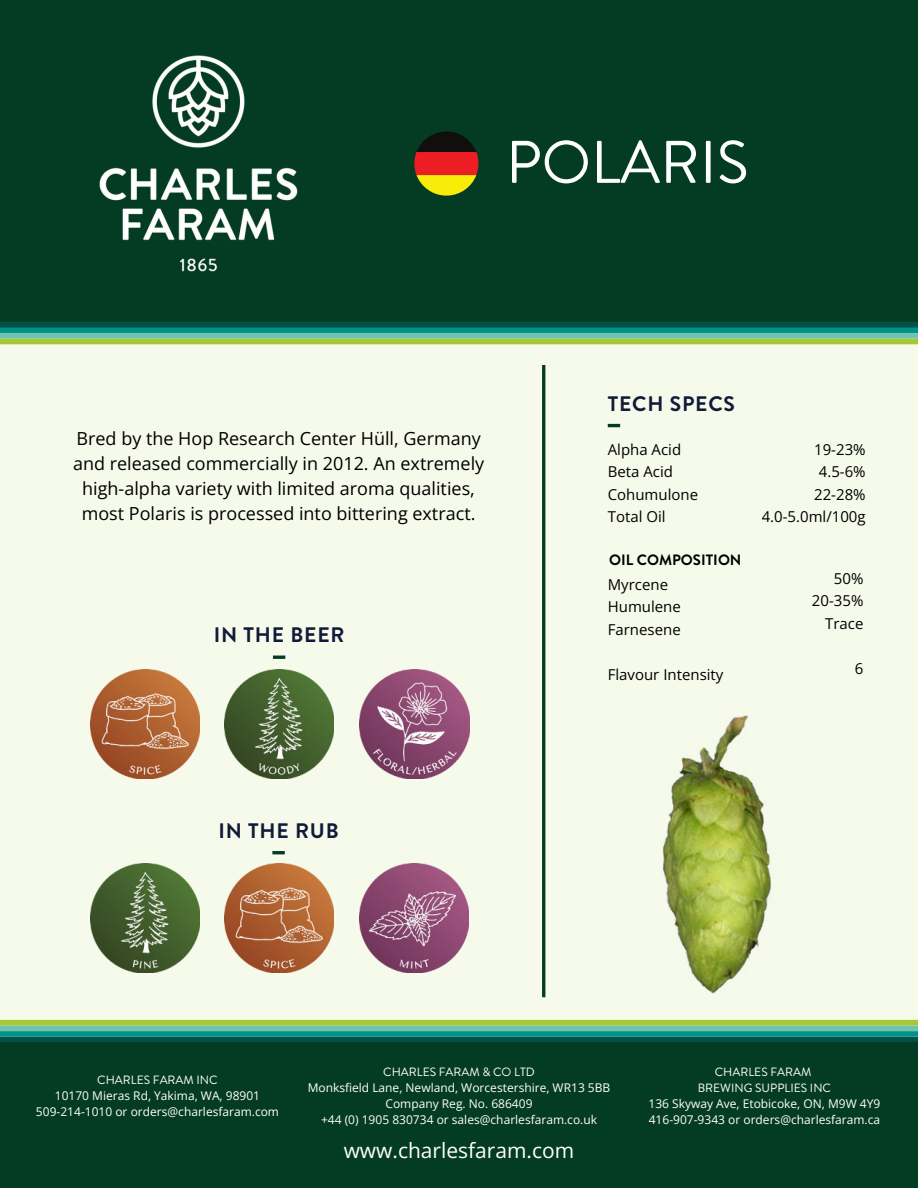
<style>
.page{position:relative;width:918px;height:1188px;background:#f6faeb}
.page>*{position:absolute;margin:0;border:0;box-sizing:border-box;transform-origin:0 0}
.t1{font:60px "Brandon Grotesque";color:#fff}
.t2{font:700 21px "Brandon Grotesque";letter-spacing:.04em;color:#121a3a}
.t3{font:21px "Open Sans";color:#fff}
.t4{font:18px/24.8px "Open Sans";color:#000;text-align:center}
.t5{font:15px/22.5px "Open Sans";color:#000}
.t6{font:700 15px "Brandon Grotesque";color:#000}
.t7{font:12px/16px "Open Sans";color:#fff;text-align:center}
.t8{font:12px/16px "Brandon Grotesque";color:#fff;text-align:center}
</style>
<div class="page">
<div style="left:0;top:1037px;width:918px;height:5px;background:#015148"></div>
<div style="left:0;top:1031px;width:918px;height:6px;background:#009386"></div>
<div style="left:0;top:1025px;width:918px;height:6px;background:#70c2b2"></div>
<div style="left:0;top:1020px;width:918px;height:5px;background:#a7c836"></div>
<div style="left:0;top:1042px;width:918px;height:146px;background:#043c23"></div>
<div style="left:0;top:0;width:918px;height:327px;background:#043c23"></div>
<div style="left:0;top:322px;width:918px;height:5px;background:#015148"></div>
<div style="left:0;top:327px;width:918px;height:6px;background:#009386"></div>
<div style="left:0;top:333px;width:918px;height:6px;background:#70c2b2"></div>
<div style="left:0;top:339px;width:918px;height:5px;background:#a7c836"></div>
<svg style="left:608px;top:424px;width:12px;height:3px"></svg>
<svg style="left:273px;top:656px;width:12px;height:3px"></svg>
<svg style="left:272px;top:851px;width:13px;height:3px"></svg>
<hr style="left:542px;top:365px;width:3px;height:632px;background:#043c23">
<img style="left:91px;top:669px;width:109px;height:109px">
<img style="left:360px;top:669px;width:109px;height:109px">
<img style="left:359px;top:863px;width:109px;height:109px">
<img style="left:90px;top:863px;width:109px;height:109px">
<img style="left:225px;top:669px;width:109px;height:109px">
<img style="left:224px;top:863px;width:109px;height:109px">
<img style="left:2px;top:55px;width:394px;height:290px">
<svg style="left:414px;top:132px;width:64px;height:64px"></svg>
<img style="left:663px;top:715px;width:108px;height:279px">
<h1 class="t1" style="left:506px;top:121px;width:244px">POLARIS</h1>
<h3 class="t4" style="left:73px;top:426px;width:413px">Bred by the Hop Research Center Hüll, Germany and released commercially in 2012. An extremely high-alpha variety with limited aroma qualities, most Polaris is processed into bittering extract.</h3>
<h2 class="t2" style="left:214px;top:620px;width:132px">IN THE BEER</h2>
<h2 class="t2" style="left:218px;top:816px;width:122px">IN THE RUB</h2>
<h2 class="t2" style="left:608px;top:389px;width:129px">TECH SPECS</h2>
<p class="t5" style="left:608px;top:438px;width:92px">Alpha Acid<br>Beta Acid<br>Cohumulone<br>Total Oil</p>
<p class="t5" style="left:762px;top:438px;width:106px;text-align:right">19-23%<br>4.5-6%<br>22-28%<br>4.0-5.0ml/100g</p>
<p class="t6" style="left:609px;top:549px;width:134px">OIL COMPOSITION</p>
<p class="t5" style="left:608px;top:573px;width:75px">Myrcene<br>Humulene<br>Farnesene</p>
<p class="t5" style="left:608px;top:663px;width:117px">Flavour Intensity</p>
<p class="t5" style="left:812px;top:567px;width:53px;text-align:right">50%<br>20-35%<br>Trace</p>
<p class="t5" style="left:855px;top:657px;width:10px">6</p>
<p class="t8" style="left:97px;top:1072px;width:122px">CHARLES FARAM INC</p>
<p class="t7" style="left:36px;top:1088px;width:245px">10170 Mieras Rd, Yakima, WA, 98901<br>509-214-1010 or orders@charlesfaram.com</p>
<p class="t8" style="left:383px;top:1064px;width:153px">CHARLES FARAM &amp; CO LTD</p>
<p class="t7" style="left:308px;top:1080px;width:304px">Monksfield Lane, Newland, Worcestershire, WR13 5BB<br>Company Reg. No. 686409<br>+44 (0) 1905 830734 or sales@charlesfaram.co.uk</p>
<h2 class="t3" style="left:344px;top:1136px;width:232px">www.charlesfaram.com</h2>
<p class="t8" style="left:698px;top:1064px;width:135px">CHARLES FARAM<br>BREWING SUPPLIES INC</p>
<p class="t7" style="left:648px;top:1096px;width:233px;text-align:left">136 Skyway Ave, Etobicoke, ON, M9W 4Y9<br>416-907-9343 or orders@charlesfaram.ca</p>
</div>
